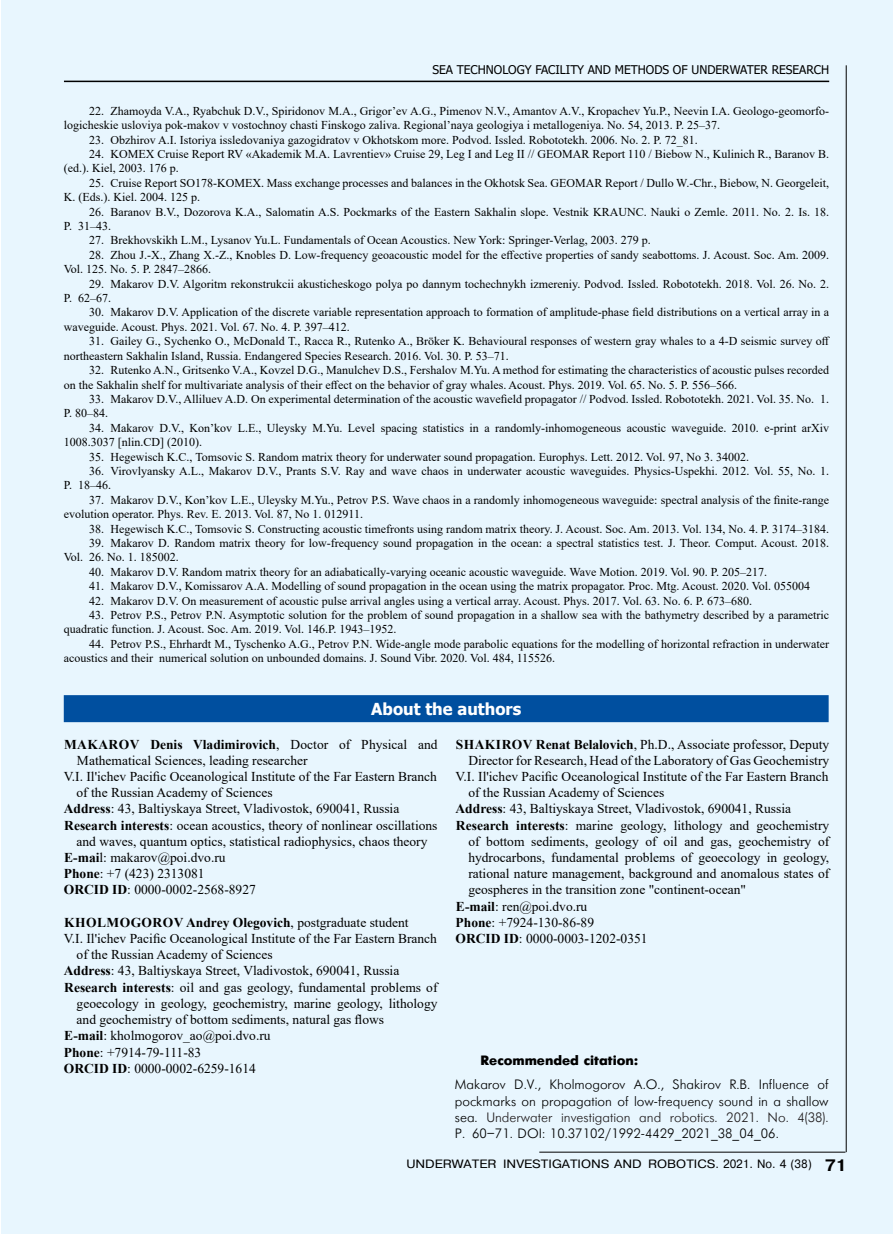
<style>
.page{position:relative;width:893px;height:1234px;background:#fff}
.page>*{position:absolute;margin:0;border:0;box-sizing:border-box;transform-origin:0 0}
.t1{font:18px "Pragmatica Cond C";color:#000}
.t2{font:700 16.5px "Tahoma";color:#fff}
.t3{font:700 16.5px "Pragmatica CTT";color:#000}
.t4{font:13.5px "Times New Roman";color:#000}
.t5{font:13.5px/16.2px "Futuris Cyrillic";color:#000;text-align:justify}
.t6{font:700 13.5px "Times New Roman";color:#000}
.t7{font:700 13.5px "Futuris";color:#000}
.t8{font:12px/14.4px "Times New Roman";color:#000}
.t9{font:12px "Tahoma";color:#000}
.t10{font:12px "Pragmatica Cyrillic";color:#000;scale:1.1 1}
.t11{font:12px "Pragmatica Cyrillic";color:#000;scale:.95 1}
.s1{font-family:"Times New Roman";font-size:15px}
.s2{font-weight:400}
.s3{font-weight:700}
.s4{color:#211d1e}
</style>
<div class="page">
<div style="left:2px;top:0;width:891px;height:1233px;background:#e8f6fe"></div>
<hr style="left:64px;top:81px;width:765px;height:1px;background:#000">
<hr style="left:846px;top:65px;width:1px;height:1086px;background:#000">
<hr style="left:539px;top:1151px;width:306px;height:1px;background:#000">
<div style="left:64px;top:695px;width:765px;height:27px;background:#004f9f"></div>
<h1 class="t1" style="left:528px;top:51px;width:324px">СИСТЕМЫ, ТЕХНОЛОГИИ И ЭКСПЕРИМЕНТЫ <span class="s1">●</span></h1>
<p class="t9" style="left:432px;top:62px;width:398px">SEA TECHNOLOGY FACILITY AND METHODS OF UNDERWATER RESEARCH</p>
<p class="t8" style="left:64px;top:103px;width:767px;text-indent:26px">22. Zhamoyda V.A., Ryabchuk D.V., Spiridonov M.A., Grigor’ev A.G., Pimenov N.V., Amantov A.V., Kropachev Yu.P., Neevin I.A. Geologo-geomorfo&shy;logicheskie usloviya pok-makov v vostochnoy chasti Finskogo zaliva. Regional’naya geologiya i metallogeniya. No. 54, 2013. P. 25–37.</p>
<p class="t8" style="left:89px;top:132px;width:610px">23. Obzhirov A.I. Istoriya issledovaniya gazogidratov v Okhotskom more. Podvod. Issled. Robototekh. 2006. No. 2. P. 72_81.</p>
<p class="t8" style="left:64px;top:146px;width:767px;text-indent:26px">24. KOMEX Cruise Report RV «Akademik M.A. Lavrentiev» Cruise 29, Leg I and Leg II // GEOMAR Report 110 / Biebow N., Kulinich R., Baranov B. (ed.). Kiel, 2003. 176 p.</p>
<p class="t8" style="left:64px;top:175px;width:767px;text-indent:26px">25. Cruise Report SO178-KOMEX. Mass exchange processes and balances in the Okhotsk Sea. GEOMAR Report / Dullo W.-Chr., Biebow, N. Georgeleit,<br>K. (Eds.). Kiel. 2004. 125 p.</p>
<p class="t8" style="left:64px;top:204px;width:767px;text-indent:26px">26. Baranov B.V., Dozorova K.A., Salomatin A.S. Pockmarks of the Eastern Sakhalin slope. Vestnik KRAUNC. Nauki o Zemle. 2011. No. 2. Is. 18.<br>P. 31–43.</p>
<p class="t8" style="left:89px;top:233px;width:563px">27. Brekhovskikh L.M., Lysanov Yu.L. Fundamentals of Ocean Acoustics. New York: Springer-Verlag, 2003. 279 p.</p>
<p class="t8" style="left:64px;top:247px;width:767px;text-indent:26px">28. Zhou J.-X., Zhang X.-Z., Knobles D. Low-frequency geoacoustic model for the effective properties of sandy seabottoms. J. Acoust. Soc. Am. 2009.<br>Vol. 125. No. 5. P. 2847–2866.</p>
<p class="t8" style="left:64px;top:276px;width:767px;text-indent:26px">29. Makarov D.V. Algoritm rekonstrukcii akusticheskogo polya po dannym tochechnykh izmereniy. Podvod. Issled. Robototekh. 2018. Vol. 26. No. 2.<br>P. 62–67.</p>
<p class="t8" style="left:64px;top:305px;width:767px;text-indent:26px">30. Makarov D.V. Application of the discrete variable representation approach to formation of amplitude-phase field distributions on a vertical array in a waveguide. Acoust. Phys. 2021. Vol. 67. No. 4. P. 397–412.</p>
<p class="t8" style="left:64px;top:333px;width:768px;text-indent:26px">31. Gailey G., Sychenko O., McDonald T., Racca R., Rutenko A., Bröker K. Behavioural responses of western gray whales to a 4-D seismic survey off northeastern Sakhalin Island, Russia. Endangered Species Research. 2016. Vol. 30. P. 53–71.</p>
<p class="t8" style="left:64px;top:362px;width:767px;text-indent:26px">32. Rutenko A.N., Gritsenko V.A., Kovzel D.G., Manulchev D.S., Fershalov M.Yu. A method for estimating the characteristics of acoustic pulses recorded on the Sakhalin shelf for multivariate analysis of their effect on the behavior of gray whales. Acoust. Phys. 2019. Vol. 65. No. 5. P. 556–566.</p>
<p class="t8" style="left:64px;top:391px;width:767px;text-indent:26px">33. Makarov D.V., Alliluev A.D. On experimental determination of the acoustic wavefield propagator // Podvod. Issled. Robototekh. 2021. Vol. 35. No. 1.<br>P. 80–84.</p>
<p class="t8" style="left:64px;top:420px;width:767px;text-indent:26px">34. Makarov D.V., Kon’kov L.E., Uleysky M.Yu. Level spacing statistics in a randomly-inhomogeneous acoustic waveguide. 2010. e-print arXiv<br>1008.3037 [nlin.CD] (2010).</p>
<p class="t8" style="left:89px;top:449px;width:661px">35. Hegewisch K.C., Tomsovic S. Random matrix theory for underwater sound propagation. Europhys. Lett. 2012. Vol. 97, No 3. 34002.</p>
<p class="t8" style="left:64px;top:463px;width:767px;text-indent:26px">36. Virovlyansky A.L., Makarov D.V., Prants S.V. Ray and wave chaos in underwater acoustic waveguides. Physics-Uspekhi. 2012. Vol. 55, No. 1.<br>P. 18–46.</p>
<p class="t8" style="left:64px;top:492px;width:767px;text-indent:26px">37. Makarov D.V., Kon’kov L.E., Uleysky M.Yu., Petrov P.S. Wave chaos in a randomly inhomogeneous waveguide: spectral analysis of the finite-range evolution operator. Phys. Rev. E. 2013. Vol. 87, No 1. 012911.</p>
<p class="t8" style="left:89px;top:521px;width:741px">38. Hegewisch K.C., Tomsovic S. Constructing acoustic timefronts using random matrix theory. J. Acoust. Soc. Am. 2013. Vol. 134, No. 4. P. 3174–3184.</p>
<p class="t8" style="left:64px;top:535px;width:767px;text-indent:26px">39. Makarov D. Random matrix theory for low-frequency sound propagation in the ocean: a spectral statistics test. J. Theor. Comput. Acoust. 2018.<br>Vol. 26. No. 1. 185002.</p>
<p class="t8" style="left:89px;top:564px;width:679px">40. Makarov D.V. Random matrix theory for an adiabatically-varying oceanic acoustic waveguide. Wave Motion. 2019. Vol. 90. P. 205–217.</p>
<p class="t8" style="left:89px;top:578px;width:722px">41. Makarov D.V., Komissarov A.A. Modelling of sound propagation in the ocean using the matrix propagator. Proc. Mtg. Acoust. 2020. Vol. 055004</p>
<p class="t8" style="left:89px;top:593px;width:664px">42. Makarov D.V. On measurement of acoustic pulse arrival angles using a vertical array. Acoust. Phys. 2017. Vol. 63. No. 6. P. 673–680.</p>
<p class="t8" style="left:64px;top:607px;width:767px;text-indent:26px">43. Petrov P.S., Petrov P.N. Asymptotic solution for the problem of sound propagation in a shallow sea with the bathymetry described by a parametric quadratic function. J. Acoust. Soc. Am. 2019. Vol. 146.P. 1943–1952.</p>
<p class="t8" style="left:64px;top:636px;width:767px;text-indent:26px">44. Petrov P.S., Ehrhardt M., Tyschenko A.G., Petrov P.N. Wide-angle mode parabolic equations for the modelling of horizontal refraction in underwater acoustics and their numerical solution on unbounded domains. J. Sound Vibr. 2020. Vol. 484, 115526.</p>
<h2 class="t2" style="left:371px;top:697px;width:151px">About the authors</h2>
<p class="t6" style="left:64px;top:734px;width:375px">MAKAROV Denis Vladimirovich<span class="s2">, Doctor of Physical and</span></p>
<p class="t4" style="left:77px;top:750px;width:232px">Mathematical Sciences, leading researcher</p>
<p class="t4" style="left:64px;top:766px;width:374px">V.I. Il'ichev Pacific Oceanological Institute of the Far Eastern Branch</p>
<p class="t4" style="left:77px;top:783px;width:198px">of the Russian Academy of Sciences</p>
<p class="t4" style="left:64px;top:799px;width:337px"><span class="s3">Address</span>: 43, Baltiyskaya Street, Vladivostok, 690041, Russia</p>
<p class="t4" style="left:64px;top:815px;width:375px"><span class="s3">Research interests</span>: ocean acoustics, theory of nonlinear oscillations</p>
<p class="t4" style="left:77px;top:831px;width:352px">and waves, quantum optics, statistical radiophysics, chaos theory</p>
<p class="t4" style="left:64px;top:847px;width:163px"><span class="s3">E-mai</span>l: makarov@poi.dvo.ru</p>
<p class="t4" style="left:64px;top:864px;width:142px"><span class="s3">Phone</span>: +7 (423) 2313081</p>
<p class="t4" style="left:64px;top:880px;width:193px"><span class="s3">ORCID ID</span>: 0000-0002-2568-8927</p>
<p class="t6" style="left:64px;top:912px;width:346px">KHOLMOGOROV Andrey Olegovich<span class="s2">, postgraduate student</span></p>
<p class="t4" style="left:64px;top:928px;width:374px">V.I. Il'ichev Pacific Oceanological Institute of the Far Eastern Branch</p>
<p class="t4" style="left:77px;top:945px;width:198px">of the Russian Academy of Sciences</p>
<p class="t4" style="left:64px;top:961px;width:337px"><span class="s3">Address</span>: 43, Baltiyskaya Street, Vladivostok, 690041, Russia</p>
<p class="t4" style="left:64px;top:977px;width:375px"><span class="s3">Research interests</span>: oil and gas geology, fundamental problems of</p>
<p class="t4" style="left:77px;top:993px;width:362px">geoecology in geology, geochemistry, marine geology, lithology</p>
<p class="t4" style="left:77px;top:1009px;width:309px">and geochemistry of bottom sediments, natural gas flows</p>
<p class="t4" style="left:64px;top:1026px;width:208px"><span class="s3">E-mail</span>: kholmogorov_ao@poi.dvo.ru</p>
<p class="t4" style="left:64px;top:1042px;width:139px"><span class="s3">Phone</span>: +7914-79-111-83</p>
<p class="t4" style="left:64px;top:1058px;width:193px"><span class="s3">ORCID ID</span>: 0000-0002-6259-1614</p>
<p class="t4" style="left:456px;top:734px;width:375px"><span class="s3">SHAKIROV Renat Belalovich</span>, Ph.D., Associate professor, Deputy</p>
<p class="t4" style="left:468px;top:750px;width:362px">Director for Research, Head of the Laboratory of Gas Geochemistry</p>
<p class="t4" style="left:456px;top:766px;width:374px">V.I. Il'ichev Pacific Oceanological Institute of the Far Eastern Branch</p>
<p class="t4" style="left:468px;top:783px;width:198px">of the Russian Academy of Sciences</p>
<p class="t4" style="left:456px;top:799px;width:337px"><span class="s3">Address</span>: 43, Baltiyskaya Street, Vladivostok, 690041, Russia</p>
<p class="t4" style="left:456px;top:815px;width:375px"><span class="s3">Research interests</span>: marine geology, lithology and geochemistry</p>
<p class="t4" style="left:468px;top:831px;width:362px">of bottom sediments, geology of oil and gas, geochemistry of</p>
<p class="t4" style="left:468px;top:847px;width:362px">hydrocarbons, fundamental problems of geoecology in geology,</p>
<p class="t4" style="left:468px;top:864px;width:362px">rational nature management, background and anomalous states of</p>
<p class="t4" style="left:468px;top:880px;width:279px">geospheres in the transition zone "continent-ocean"</p>
<p class="t4" style="left:456px;top:896px;width:133px"><span class="s3">E-mail</span>: ren@poi.dvo.ru</p>
<p class="t4" style="left:456px;top:912px;width:140px"><span class="s3">Phone</span>: +7924-130-86-89</p>
<p class="t4" style="left:456px;top:928px;width:193px"><span class="s3">ORCID ID</span>: 0000-0003-1202-0351</p>
<p class="t7" style="left:480px;top:1052px;width:160px">Recommended citation:</p>
<p class="t5" style="left:455px;top:1076px;width:375px">Makarov D.V., Kholmogorov A.O., Shakirov R.B. Influence of pockmarks on propagation of low-frequency sound in a shallow sea. <span class="s4">Underwater investigation and robotics. 2021. No. 4(38).<br></span>P. 60–71. DOI: 10.37102/1992-4429_2021_38_04_06.</p>
<p class="t11" style="left:432px;top:1157px;width:364px">ПОДВОДНЫЕ ИССЛЕДОВАНИЯ И РОБОТОТЕХНИКА. 2020. ¹</p>
<h2 class="t3" style="left:825px;top:1155px;width:23px">71</h2>
<p class="t10" style="left:406px;top:1157px;width:370px">UNDERWATER INVESTIGATIONS AND ROBOTICS. 2021. No. 4 (38)</p>
</div>
